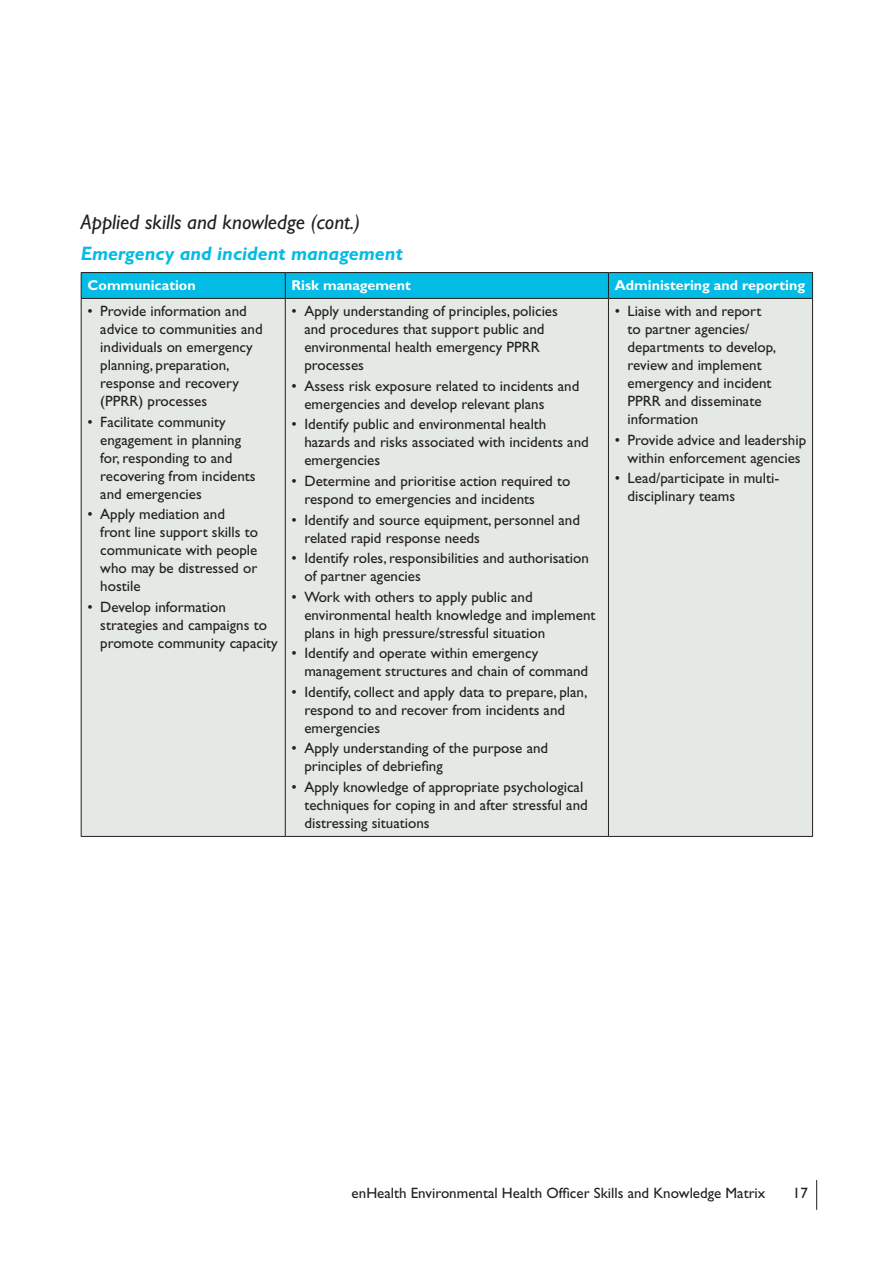
<style>
.page{position:relative;width:893px;height:1263px;background:#fff}
.page>*{position:absolute;margin:0;border:0;box-sizing:border-box;transform-origin:0 0}
.t1{font:italic 21px "Gill Sans";color:#231f20}
.t2{font:italic 700 19.5px "Gill Sans";color:#02bce5}
.t3{font:15px/18px "Gill Sans";color:#231f20}
.t4{font:700 14.25px "Gill Sans";color:#fff}
</style>
<div class="page">
<hr style="left:816px;top:1180px;width:1px;height:30px;background:#231f20">
<div style="left:82px;top:299px;width:730px;height:537px;background:#e5e9e4"></div>
<hr style="left:285px;top:299px;width:1px;height:537px;background:#231f20">
<hr style="left:608px;top:299px;width:1px;height:537px;background:#231f20">
<hr style="left:81px;top:272px;width:204px;height:1px;background:#231f20">
<hr style="left:285px;top:272px;width:323px;height:1px;background:#231f20">
<hr style="left:608px;top:272px;width:205px;height:1px;background:#231f20">
<svg style="left:81px;top:273px;width:732px;height:25px;background:#02b9e2"></svg>
<hr style="left:81px;top:298px;width:204px;height:1px;background:#231f20">
<hr style="left:81px;top:299px;width:1px;height:537px;background:#231f20">
<hr style="left:285px;top:298px;width:323px;height:1px;background:#231f20">
<hr style="left:608px;top:298px;width:205px;height:1px;background:#231f20">
<hr style="left:812px;top:299px;width:1px;height:537px;background:#231f20">
<hr style="left:81px;top:836px;width:204px;height:1px;background:#231f20">
<hr style="left:285px;top:836px;width:323px;height:1px;background:#231f20">
<hr style="left:608px;top:836px;width:205px;height:1px;background:#231f20">
<h1 class="t1" style="left:81px;top:210px;width:281px">Applied skills and knowledge (cont.)</h1>
<h2 class="t2" style="left:81px;top:242px;width:323px">Emergency and incident management</h2>
<p class="t4" style="left:88px;top:277px;width:110px">Communication</p>
<p class="t4" style="left:292px;top:277px;width:121px">Risk management</p>
<p class="t4" style="left:615px;top:277px;width:192px">Administering and reporting</p>
<p class="t3" style="left:100px;top:302px;width:164px;text-indent:-13px">• Provide information and advice to communities and individuals on emergency planning, preparation, response and recovery (PPRR) processes</p>
<p class="t3" style="left:100px;top:413px;width:157px;text-indent:-13px">• Facilitate community engagement in planning for, responding to and recovering from incidents and emergencies</p>
<p class="t3" style="left:100px;top:505px;width:159px;text-indent:-13px">• Apply mediation and front line support skills to communicate with people who may be distressed or hostile</p>
<p class="t3" style="left:100px;top:598px;width:179px;text-indent:-13px">• Develop information strategies and campaigns to promote community capacity</p>
<p class="t3" style="left:304px;top:302px;width:255px;text-indent:-13px">• Apply understanding of principles, policies and procedures that support public and environmental health emergency PPRR processes</p>
<p class="t3" style="left:304px;top:377px;width:276px;text-indent:-13px">• Assess risk exposure related to incidents and emergencies and develop relevant plans</p>
<p class="t3" style="left:304px;top:415px;width:286px;text-indent:-13px">• Identify public and environmental health hazards and risks associated with incidents and emergencies</p>
<p class="t3" style="left:304px;top:472px;width:267px;text-indent:-13px">• Determine and prioritise action required to respond to emergencies and incidents</p>
<p class="t3" style="left:304px;top:510px;width:277px;text-indent:-13px">• Identify and source equipment, personnel and related rapid response needs</p>
<p class="t3" style="left:304px;top:549px;width:286px;text-indent:-13px">• Identify roles, responsibilities and authorisation of partner agencies</p>
<p class="t3" style="left:304px;top:588px;width:293px;text-indent:-13px">• Work with others to apply public and environmental health knowledge and implement plans in high pressure/stressful situation</p>
<p class="t3" style="left:304px;top:644px;width:285px;text-indent:-13px">• Identify and operate within emergency management structures and chain of command</p>
<p class="t3" style="left:304px;top:683px;width:284px;text-indent:-13px">• Identify, collect and apply data to prepare, plan, respond to and recover from incidents and emergencies</p>
<p class="t3" style="left:304px;top:739px;width:245px;text-indent:-13px">• Apply understanding of the purpose and principles of debriefing</p>
<p class="t3" style="left:304px;top:778px;width:285px;text-indent:-13px">• Apply knowledge of appropriate psychological techniques for coping in and after stressful and distressing situations</p>
<p class="t3" style="left:628px;top:302px;width:150px;text-indent:-13px">• Liaise with and report to partner agencies/ departments to develop, review and implement emergency and incident<br>PPRR and disseminate information</p>
<p class="t3" style="left:615px;top:431px;width:193px;text-align:center">• Provide advice and leadership within enforcement agencies</p>
<p class="t3" style="left:628px;top:469px;width:153px;text-indent:-13px">• Lead/participate in multi&shy;disciplinary teams</p>
<p class="t3" style="left:352px;top:1184px;width:415px">enHealth Environmental Health Officer Skills and Knowledge Matrix</p>
<p class="t3" style="left:793px;top:1184px;width:16px">17</p>
</div>
